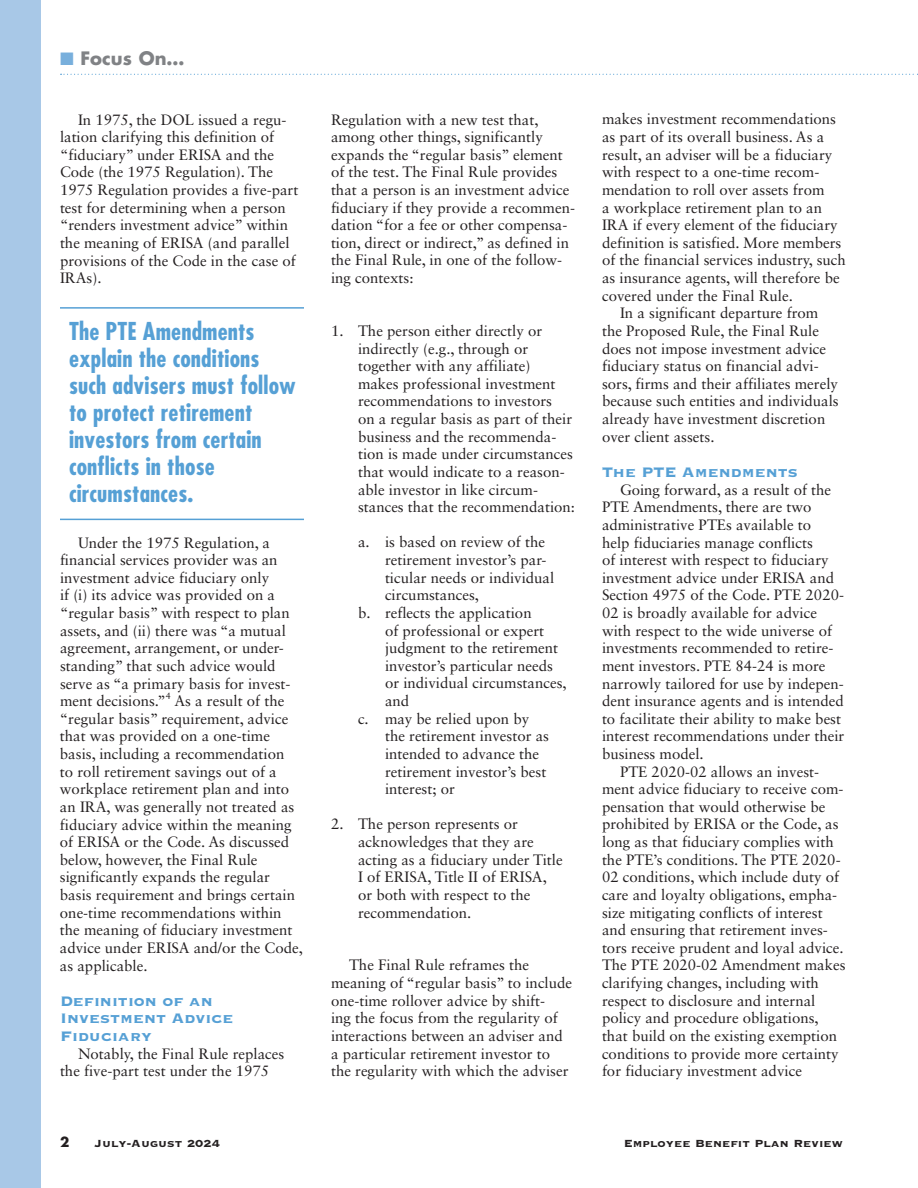
<style>
.page{position:relative;width:918px;height:1188px;background:#fff}
.page>*{position:absolute;margin:0;border:0;box-sizing:border-box;transform-origin:0 0}
.t1{font:700 condensed 24px/27px "Futura Std";letter-spacing:.005em;color:#56a0d5}
.t2{font:18px/17.5px "Copperplate Gothic Std 33 BC";color:#56a0d5}
.t3{font:700 18px "Futura Std";color:#808285}
.t4{font:15px/17.7px "Sabon LT Std";color:#231f20}
.t5{font:13.5px "Copperplate Gothic Std 33 BC";color:#231f20}
.t6{font:700 13.5px "Futura Std";color:#231f20}
.t7{font:9px "Sabon LT Std";color:#231f20}
.s1{color:#78afdc}
</style>
<div class="page">
<svg style="left:61px;top:74px;width:857px;height:1px"></svg>
<div style="left:0;top:0;width:41px;height:1188px;background:#a8c8e7"></div>
<hr style="left:60px;top:307px;width:244px;height:2px;background:#56a0d5">
<hr style="left:60px;top:519px;width:244px;height:1px;background:#56a0d5">
<p class="t3" style="left:60px;top:46px;width:126px"><span class="s1">■</span> Focus On…</p>
<p class="t4" style="left:60px;top:110px;width:240px;text-indent:18px">In 1975, the DOL issued a regu&shy;lation clarifying this definition of “fiduciary” under ERISA and the<br>Code (the 1975 Regulation). The<br>1975 Regulation provides a five-part test for determining when a person “renders investment advice” within the meaning of ERISA (and parallel provisions of the Code in the case of<br>IRAs).</p>
<h1 class="t1" style="left:69px;top:318px;width:228px">The PTE Amendments explain the conditions such advisers must follow to protect retirement investors from certain conflicts in those circumstances.</h1>
<p class="t4" style="left:60px;top:533px;width:232px;text-indent:18px">Under the 1975 Regulation, a financial services provider was an investment advice fiduciary only<br>if (i) its advice was provided on a “regular basis” with respect to plan assets, and (ii) there was “a mutual agreement, arrangement, or under&shy;standing” that such advice would serve as “a primary basis for invest&shy;ment decisions.”</p>
<p class="t7" style="left:166px;top:690px;width:7px">4</p>
<p class="t4" style="left:60px;top:692px;width:244px;text-indent:114px">As a result of the “regular basis” requirement, advice that was provided on a one-time basis, including a recommendation<br>to roll retirement savings out of a workplace retirement plan and into an IRA, was generally not treated as fiduciary advice within the meaning of ERISA or the Code. As discussed below, however, the Final Rule significantly expands the regular basis requirement and brings certain one-time recommendations within the meaning of fiduciary investment advice under ERISA and/or the Code, as applicable.</p>
<p class="t2" style="left:60px;top:992px;width:175px">Definition of an<br>Investment Advice<br>Fiduciary</p>
<p class="t4" style="left:60px;top:1044px;width:226px;text-indent:18px">Notably, the Final Rule replaces the five-part test under the 1975</p>
<p class="t4" style="left:331px;top:110px;width:246px">Regulation with a new test that, among other things, significantly expands the “regular basis” element of the test. The Final Rule provides that a person is an investment advice fiduciary if they provide a recommen&shy;dation “for a fee or other compensa&shy;tion, direct or indirect,” as defined in the Final Rule, in one of the follow&shy;ing contexts:</p>
<p class="t4" style="left:358px;top:322px;width:219px;text-indent:-27px">1. The person either directly or indirectly (e.g., through or together with any affiliate) makes professional investment recommendations to investors<br>on a regular basis as part of their business and the recommenda&shy;tion is made under circumstances that would indicate to a reason&shy;able investor in like circum&shy;stances that the recommendation:</p>
<p class="t4" style="left:358px;top:533px;width:189px">a. is based on review of the</p>
<p class="t4" style="left:385px;top:551px;width:163px">retirement investor’s par-</p>
<p class="t4" style="left:385px;top:569px;width:171px">ticular needs or individual</p>
<p class="t4" style="left:385px;top:586px;width:96px">circumstances,</p>
<p class="t4" style="left:358px;top:604px;width:175px">b. reflects the application</p>
<p class="t4" style="left:385px;top:621px;width:161px">of professional or expert</p>
<p class="t4" style="left:385px;top:639px;width:175px">judgment to the retirement</p>
<p class="t4" style="left:385px;top:657px;width:170px">investor’s particular needs</p>
<p class="t4" style="left:385px;top:674px;width:183px">or individual circumstances,</p>
<p class="t4" style="left:385px;top:692px;width:26px">and</p>
<p class="t4" style="left:358px;top:710px;width:173px">c. may be relied upon by</p>
<p class="t4" style="left:385px;top:727px;width:166px">the retirement investor as</p>
<p class="t4" style="left:385px;top:745px;width:156px">intended to advance the</p>
<p class="t4" style="left:385px;top:762px;width:163px">retirement investor’s best</p>
<p class="t4" style="left:385px;top:780px;width:72px">interest; or</p>
<p class="t4" style="left:358px;top:815px;width:206px;text-indent:-27px">2. The person represents or acknowledges that they are acting as a fiduciary under Title<br>I of ERISA, Title II of ERISA, or both with respect to the recommendation.</p>
<p class="t4" style="left:331px;top:956px;width:243px;text-indent:18px">The Final Rule reframes the meaning of “regular basis” to include one-time rollover advice by shift-<br>ing the focus from the regularity of interactions between an adviser and a particular retirement investor to the regularity with which the adviser</p>
<p class="t4" style="left:602px;top:110px;width:236px">makes investment recommendations</p>
<p class="t4" style="left:602px;top:128px;width:224px">as part of its overall business. As a</p>
<p class="t4" style="left:602px;top:146px;width:232px">result, an adviser will be a fiduciary</p>
<p class="t4" style="left:602px;top:163px;width:219px">with respect to a one-time recom-</p>
<p class="t4" style="left:602px;top:181px;width:224px">mendation to roll over assets from</p>
<p class="t4" style="left:602px;top:198px;width:222px">a workplace retirement plan to an</p>
<p class="t4" style="left:602px;top:216px;width:237px">IRA if every element of the fiduciary</p>
<p class="t4" style="left:602px;top:234px;width:241px">definition is satisfied. More members</p>
<p class="t4" style="left:602px;top:251px;width:245px">of the financial services industry, such</p>
<p class="t4" style="left:602px;top:269px;width:239px">as insurance agents, will therefore be</p>
<p class="t4" style="left:602px;top:287px;width:192px">covered under the Final Rule.</p>
<p class="t4" style="left:620px;top:304px;width:200px">In a significant departure from</p>
<p class="t4" style="left:602px;top:322px;width:219px">the Proposed Rule, the Final Rule</p>
<p class="t4" style="left:602px;top:339px;width:226px">does not impose investment advice</p>
<p class="t4" style="left:602px;top:357px;width:218px">fiduciary status on financial advi-</p>
<p class="t4" style="left:602px;top:375px;width:238px">sors, firms and their affiliates merely</p>
<p class="t4" style="left:602px;top:392px;width:238px">because such entities and individuals</p>
<p class="t4" style="left:602px;top:410px;width:225px">already have investment discretion</p>
<p class="t4" style="left:602px;top:428px;width:114px">over client assets.</p>
<p class="t2" style="left:602px;top:464px;width:198px">The PTE Amendments</p>
<p class="t4" style="left:620px;top:480px;width:213px">Going forward, as a result of the</p>
<p class="t4" style="left:602px;top:498px;width:211px">PTE Amendments, there are two</p>
<p class="t4" style="left:602px;top:516px;width:211px">administrative PTEs available to</p>
<p class="t4" style="left:602px;top:533px;width:212px">help fiduciaries manage conflicts</p>
<p class="t4" style="left:602px;top:551px;width:228px">of interest with respect to fiduciary</p>
<p class="t4" style="left:602px;top:569px;width:234px">investment advice under ERISA and</p>
<p class="t4" style="left:602px;top:586px;width:244px">Section 4975 of the Code. PTE 2020-</p>
<p class="t4" style="left:602px;top:604px;width:217px">02 is broadly available for advice</p>
<p class="t4" style="left:602px;top:621px;width:232px">with respect to the wide universe of</p>
<p class="t4" style="left:602px;top:639px;width:233px">investments recommended to retire-</p>
<p class="t4" style="left:602px;top:657px;width:225px">ment investors. PTE 84-24 is more</p>
<p class="t4" style="left:602px;top:674px;width:243px">narrowly tailored for use by indepen-</p>
<p class="t4" style="left:602px;top:692px;width:243px">dent insurance agents and is intended</p>
<p class="t4" style="left:602px;top:710px;width:241px">to facilitate their ability to make best</p>
<p class="t4" style="left:602px;top:727px;width:244px">interest recommendations under their</p>
<p class="t4" style="left:602px;top:745px;width:103px">business model.</p>
<p class="t4" style="left:620px;top:762px;width:201px">PTE 2020-02 allows an invest-</p>
<p class="t4" style="left:602px;top:780px;width:243px">ment advice fiduciary to receive com-</p>
<p class="t4" style="left:602px;top:798px;width:225px">pensation that would otherwise be</p>
<p class="t4" style="left:602px;top:815px;width:238px">prohibited by ERISA or the Code, as</p>
<p class="t4" style="left:602px;top:833px;width:233px">long as that fiduciary complies with</p>
<p class="t4" style="left:602px;top:851px;width:240px">the PTE’s conditions. The PTE 2020-</p>
<p class="t4" style="left:602px;top:868px;width:239px">02 conditions, which include duty of</p>
<p class="t4" style="left:602px;top:886px;width:237px">care and loyalty obligations, empha-</p>
<p class="t4" style="left:602px;top:903px;width:222px">size mitigating conflicts of interest</p>
<p class="t4" style="left:602px;top:921px;width:227px">and ensuring that retirement inves-</p>
<p class="t4" style="left:602px;top:939px;width:243px">tors receive prudent and loyal advice.</p>
<p class="t4" style="left:602px;top:956px;width:245px">The PTE 2020-02 Amendment makes</p>
<p class="t4" style="left:602px;top:974px;width:219px">clarifying changes, including with</p>
<p class="t4" style="left:602px;top:992px;width:215px">respect to disclosure and internal</p>
<p class="t4" style="left:602px;top:1009px;width:218px">policy and procedure obligations,</p>
<p class="t4" style="left:602px;top:1027px;width:237px">that build on the existing exemption</p>
<p class="t4" style="left:602px;top:1044px;width:238px">conditions to provide more certainty</p>
<p class="t4" style="left:602px;top:1062px;width:201px">for fiduciary investment advice</p>
<p class="t6" style="left:60px;top:1133px;width:11px">2</p>
<p class="t5" style="left:94px;top:1136px;width:127px">July-August 2024</p>
<p class="t5" style="left:624px;top:1136px;width:221px">Employee Benefit Plan Review</p>
</div>
